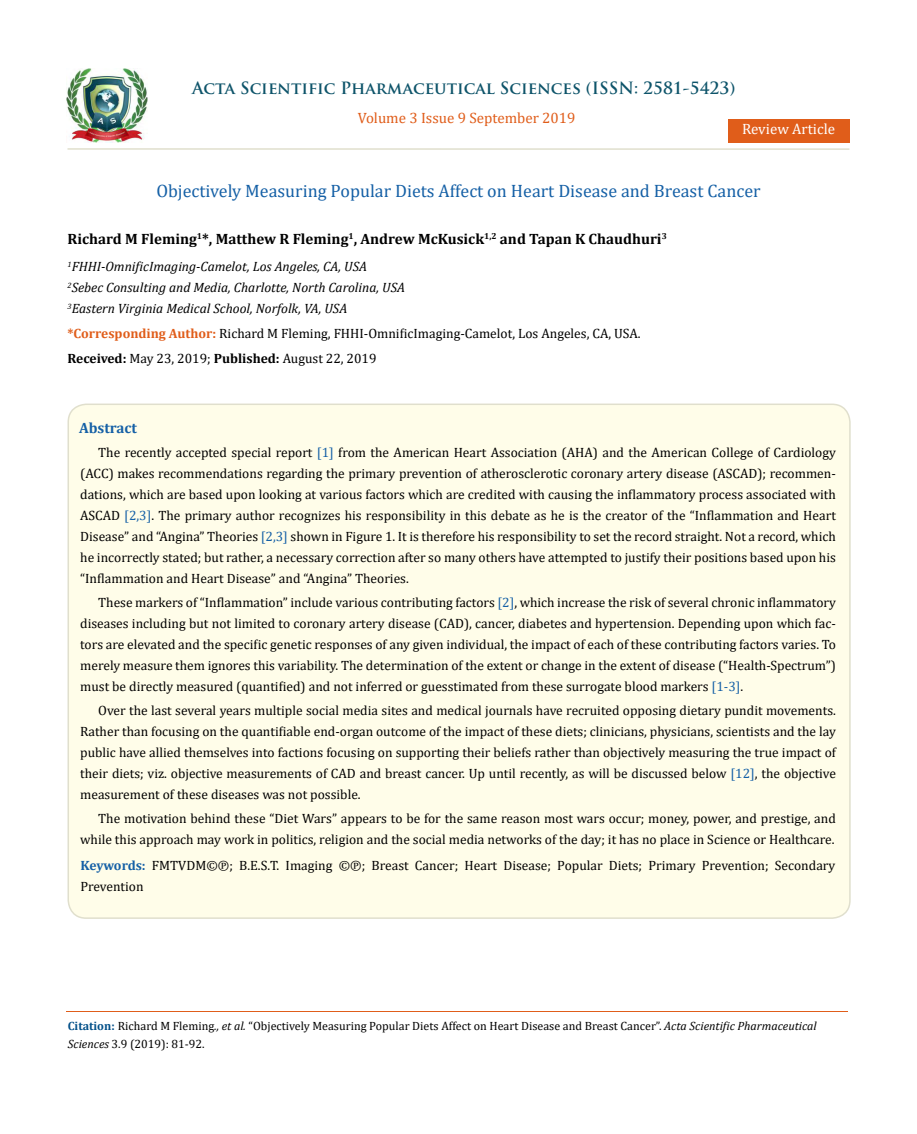
<style>
.page{position:relative;width:917px;height:1134px;background:#fff}
.page>*{position:absolute;margin:0;border:0;box-sizing:border-box;transform-origin:0 0}
.t1{font:18px "Cambria";color:#1560a6}
.t2{font:700 16.5px "Trajan Pro";color:#0e546a}
.t3{font:700 15px "Cambria";color:#000}
.t4{font:15px "Cambria";color:#e05d1a}
.t5{font:15px "Cambria";color:#fff}
.t6{font:700 15px "Cambria";color:#1560a6}
.t7{font:13.5px/21px "Cambria";color:#000;text-align:justify}
.t8{font:italic 13.5px/21px "Cambria";color:#000}
.t9{font:12px/18px "Cambria";color:#000}
.s1{font-weight:700;color:#e05d1a}
.s2{font-weight:700}
.s3{color:#1560a6}
.s4{font-weight:700;color:#1560a6}
.s5{font-weight:700;color:#035089}
.s6{font-style:italic}
</style>
<div class="page">
<img style="left:67px;top:68px;width:80px;height:74px">
<div style="left:727px;top:119px;width:122px;height:23px;background:#e05d1a"></div>
<hr style="left:67px;top:148px;width:782px;height:2px;background:#e0dfcd">
<hr style="left:66px;top:1011px;width:782px;height:1px;background:#e05d1a">
<div style="left:68px;top:404px;width:781px;height:514px;background:#fffde9;border-radius:18px"></div>
<p class="t2" style="left:192px;top:77px;width:545px">Acta Scientific Pharmaceutical Sciences (ISSN: 2581-5423)</p>
<p class="t4" style="left:358px;top:109px;width:219px">Volume 3 Issue 9 September 2019</p>
<p class="t5" style="left:742px;top:120px;width:94px">Review Article</p>
<h1 class="t1" style="left:156px;top:180px;width:605px">Objectively Measuring Popular Diets Affect on Heart Disease and Breast Cancer</h1>
<p class="t3" style="left:67px;top:229px;width:601px">Richard M Fleming<sup>1</sup>*, Matthew R Fleming<sup>1</sup>, Andrew McKusick<sup>1,2</sup> and Tapan K Chaudhuri<sup>3</sup></p>
<p class="t8" style="left:68px;top:256px;width:339px"><sup>1</sup>FHHI-OmnificImaging-Camelot, Los Angeles, CA, USA<br><sup>2</sup>Sebec Consulting and Media, Charlotte, North Carolina, USA<br><sup>3</sup>Eastern Virginia Medical School, Norfolk, VA, USA</p>
<p class="t7" style="left:67px;top:322px;width:574px"><span class="s1">*Corresponding Author:</span> Richard M Fleming, FHHI-OmnificImaging-Camelot, Los Angeles, CA, USA.</p>
<p class="t7" style="left:67px;top:348px;width:310px"><span class="s2">Received:</span> May 23, 2019; <span class="s2">Published:</span> August 22, 2019</p>
<p class="t6" style="left:79px;top:417px;width:60px">Abstract</p>
<p class="t7" style="left:80px;top:442px;width:757px;text-indent:18px">The recently accepted special report <span class="s3">[1]</span> from the American Heart Association (AHA) and the American College of Cardiology (ACC) makes recommendations regarding the primary prevention of atherosclerotic coronary artery disease (ASCAD); recommen&shy;dations, which are based upon looking at various factors which are credited with causing the inflammatory process associated with ASCAD <span class="s3">[2,3]</span>. The primary author recognizes his responsibility in this debate as he is the creator of the “Inflammation and Heart Disease” and “Angina” Theories <span class="s3">[2,3]</span> shown in Figure 1. It is therefore his responsibility to set the record straight. Not a record, which he incorrectly stated; but rather, a necessary correction after so many others have attempted to justify their positions based upon his “Inflammation and Heart Disease” and “Angina” Theories.</p>
<p class="t7" style="left:80px;top:592px;width:757px;text-indent:18px">These markers of “Inflammation” include various contributing factors <span class="s3">[2]</span>, which increase the risk of several chronic inflammatory diseases including but not limited to coronary artery disease (CAD), cancer, diabetes and hypertension. Depending upon which fac&shy;tors are elevated and the specific genetic responses of any given individual, the impact of each of these contributing factors varies. To merely measure them ignores this variability. The determination of the extent or change in the extent of disease (“Health-Spectrum”) must be directly measured (quantified) and not inferred or guesstimated from these surrogate blood markers <span class="s3">[1-3]</span>.</p>
<p class="t7" style="left:80px;top:700px;width:757px;text-indent:18px">Over the last several years multiple social media sites and medical journals have recruited opposing dietary pundit movements.<br>Rather than focusing on the quantifiable end-organ outcome of the impact of these diets; clinicians, physicians, scientists and the lay public have allied themselves into factions focusing on supporting their beliefs rather than objectively measuring the true impact of their diets; viz. objective measurements of CAD and breast cancer. Up until recently, as will be discussed below <span class="s3">[12]</span>, the objective measurement of these diseases was not possible.</p>
<p class="t7" style="left:80px;top:808px;width:757px;text-align:right">The motivation behind these “Diet Wars” appears to be for the same reason most wars occur; money, power, and prestige, and while this approach may work in politics, religion and the social media networks of the day; it has no place in Science or Healthcare.</p>
<p class="t7" style="left:80px;top:855px;width:756px"><span class="s4">Keywords:</span> FMTVDM©℗; B.E.S.T. Imaging ©℗; Breast Cancer; Heart Disease; Popular Diets; Primary Prevention; Secondary<br>Prevention</p>
<p class="t9" style="left:68px;top:1017px;width:750px"><span class="s5">Citation:</span> Richard M Fleming<span class="s6">., et al.</span> “Objectively Measuring Popular Diets Affect on Heart Disease and Breast Cancer”. <span class="s6">Acta Scientific Pharmaceutical<br>Sciences</span> 3.9 (2019): 81-92.</p>
</div>
